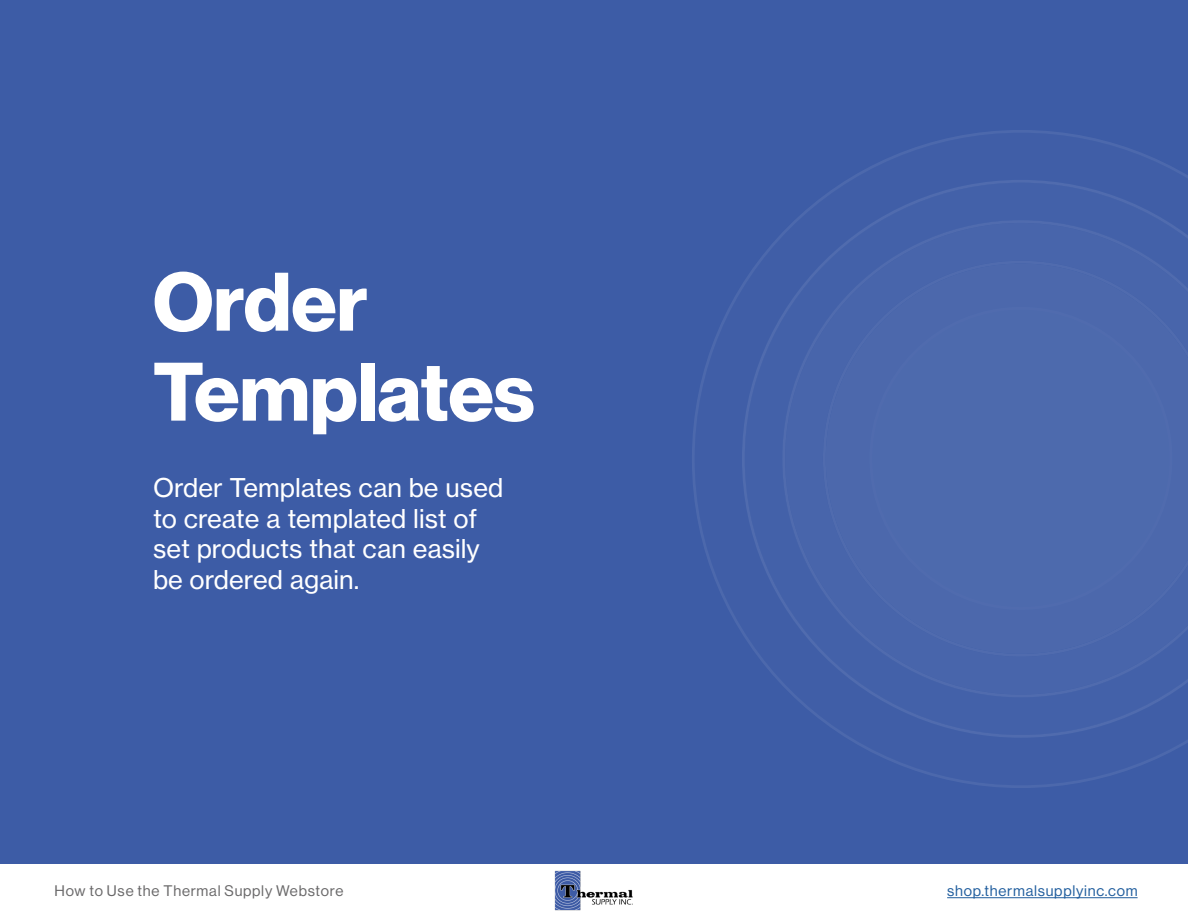
<style>
.page{position:relative;width:1188px;height:918px;background:#fff}
.page>*{position:absolute;margin:0;border:0;box-sizing:border-box;transform-origin:0 0}
.t1{font:81px/90px "N Haas Grotesk DS Pro 75 Bd";color:#fff}
.t2{font:25.5px/30.6px "N Haas Grotesk TX Pro 55 Rg";color:#fff}
.t3{font:15px "N Haas Grotesk DS Pro 55 Rg";letter-spacing:.05em;color:#696869}
.t4{font:15px "N Haas Grotesk DS Pro 55 Rg";letter-spacing:.05em;color:#215e9e}
</style>
<div class="page">
<hr style="left:947px;top:897px;width:191px;height:1px;background:#215e9e">
<img style="left:554px;top:870px;width:79px;height:41px">
<div style="left:0;top:0;width:1188px;height:864px;background:#3d5ca6"></div>
<svg style="left:692px;top:130px;width:496px;height:658px"></svg>
<svg style="left:742px;top:180px;width:446px;height:558px"></svg>
<svg style="left:782px;top:220px;width:406px;height:477px"></svg>
<svg style="left:823px;top:261px;width:365px;height:396px;fill:#4c68ac"></svg>
<div style="left:869px;top:307px;width:303px;height:303px;background:#4d6aad"></div>
<h1 class="t1" style="left:153px;top:258px;width:383px">Order<br>Templates</h1>
<p class="t2" style="left:153px;top:472px;width:352px">Order Templates can be used to create a templated list of set products that can easily be ordered again.</p>
<p class="t3" style="left:55px;top:882px;width:290px">How to Use the Thermal Supply Webstore</p>
<p class="t4" style="left:947px;top:882px;width:192px">shop.thermalsupplyinc.com</p>
</div>
